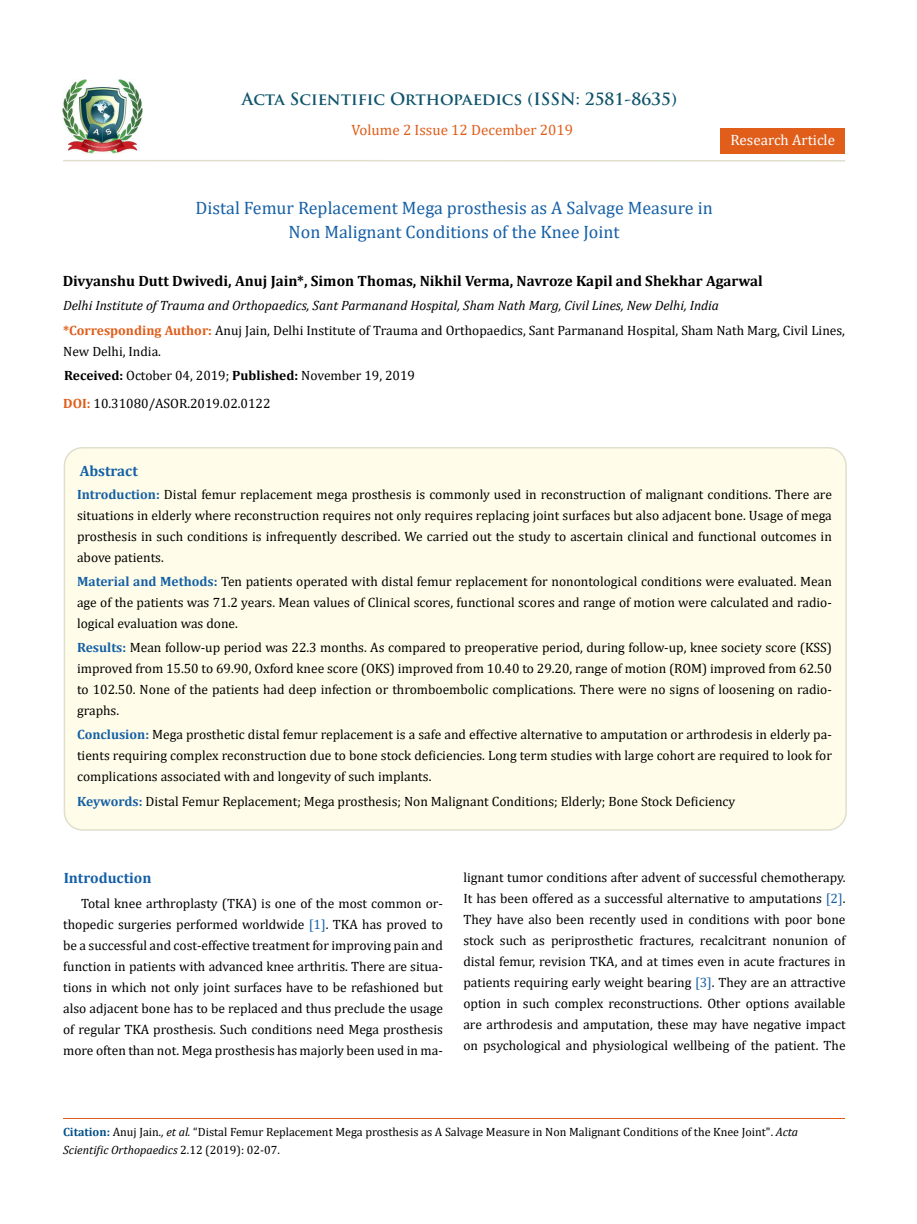
<style>
.page{position:relative;width:917px;height:1224px;background:#fff}
.page>*{position:absolute;margin:0;border:0;box-sizing:border-box;transform-origin:0 0}
.t1{font:18px/24px "Cambria";color:#1560a6;text-align:center}
.t2{font:700 16.5px "Trajan Pro";color:#0e546a}
.t3{font:700 15px "Cambria";color:#000}
.t4{font:15px "Cambria";color:#e05d1a}
.t5{font:700 15px "Cambria";color:#1560a6}
.t6{font:15px "Cambria";color:#fff}
.t7{font:13.5px/21px "Cambria";color:#000;text-align:justify}
.t8{font:italic 13.5px/24.3px "Cambria";color:#000}
.t9{font:12px/18px "Cambria";color:#000}
.s1{font-weight:700;font-style:normal;color:#e05d1a}
.s2{font-style:normal}
.s3{font-weight:700}
.s4{font-weight:700;color:#e05d1a}
.s5{font-weight:700;color:#1560a6}
.s6{color:#1560a6}
.s7{font-weight:700;color:#035089}
.s8{font-style:italic}
</style>
<div class="page">
<img style="left:62px;top:80px;width:81px;height:74px">
<div style="left:720px;top:129px;width:125px;height:25px;background:#e05d1a"></div>
<div style="left:64px;top:448px;width:782px;height:382px;background:#fffde9;border-radius:18px"></div>
<div style="left:64px;top:447px;width:782px;height:384px;border:2px solid #e0dfcd;border-radius:18px"></div>
<hr style="left:63px;top:1118px;width:781px;height:1px;background:#e05d1a">
<hr style="left:63px;top:160px;width:782px;height:2px;background:#e0dfcd">
<p class="t2" style="left:242px;top:89px;width:436px">Acta Scientific Orthopaedics (ISSN: 2581-8635)</p>
<p class="t4" style="left:351px;top:121px;width:223px">Volume 2 Issue 12 December 2019</p>
<p class="t6" style="left:730px;top:131px;width:106px">Research Article</p>
<h1 class="t1" style="left:195px;top:196px;width:518px">Distal Femur Replacement Mega prosthesis as A Salvage Measure in<br>Non Malignant Conditions of the Knee Joint</h1>
<p class="t3" style="left:63px;top:270px;width:701px">Divyanshu Dutt Dwivedi, Anuj Jain*, Simon Thomas, Nikhil Verma, Navroze Kapil and Shekhar Agarwal</p>
<p class="t8" style="left:63px;top:293px;width:783px">Delhi Institute of Trauma and Orthopaedics, Sant Parmanand Hospital, Sham Nath Marg, Civil Lines, New Delhi, India<br><span class="s1">*Corresponding Author:</span> <span class="s2">Anuj Jain, Delhi Institute of Trauma and Orthopaedics, Sant Parmanand Hospital, Sham Nath Marg, Civil Lines,</span></p>
<p class="t7" style="left:63px;top:340px;width:99px">New Delhi, India.</p>
<p class="t7" style="left:64px;top:364px;width:352px"><span class="s3">Received:</span> October 04, 2019; <span class="s3">Published:</span> November 19, 2019</p>
<p class="t7" style="left:63px;top:393px;width:209px"><span class="s4">DOI:</span> 10.31080/ASOR.2019.02.0122</p>
<p class="t5" style="left:80px;top:460px;width:60px">Abstract</p>
<p class="t7" style="left:77px;top:484px;width:756px"><span class="s5">Introduction:</span> Distal femur replacement mega prosthesis is commonly used in reconstruction of malignant conditions. There are situations in elderly where reconstruction requires not only requires replacing joint surfaces but also adjacent bone. Usage of mega prosthesis in such conditions is infrequently described. We carried out the study to ascertain clinical and functional outcomes in above patients.</p>
<p class="t7" style="left:77px;top:571px;width:756px"><span class="s5">Material and Methods:</span> Ten patients operated with distal femur replacement for nonontological conditions were evaluated. Mean age of the patients was 71.2 years. Mean values of Clinical scores, functional scores and range of motion were calculated and radio&shy;logical evaluation was done.</p>
<p class="t7" style="left:77px;top:637px;width:756px"><span class="s5">Results:</span> Mean follow-up period was 22.3 months. As compared to preoperative period, during follow-up, knee society score (KSS) improved from 15.50 to 69.90, Oxford knee score (OKS) improved from 10.40 to 29.20, range of motion (ROM) improved from 62.50 to 102.50. None of the patients had deep infection or thromboembolic complications. There were no signs of loosening on radio&shy;graphs.</p>
<p class="t7" style="left:77px;top:724px;width:756px"><span class="s5">Conclusion:</span> Mega prosthetic distal femur replacement is a safe and effective alternative to amputation or arthrodesis in elderly pa&shy;tients requiring complex reconstruction due to bone stock deficiencies. Long term studies with large cohort are required to look for complications associated with and longevity of such implants.</p>
<p class="t7" style="left:77px;top:790px;width:659px"><span class="s5">Keywords:</span> Distal Femur Replacement; Mega prosthesis; Non Malignant Conditions; Elderly; Bone Stock Deficiency</p>
<p class="t5" style="left:64px;top:867px;width:89px">Introduction</p>
<p class="t7" style="left:63px;top:892px;width:381px;text-indent:18px">Total knee arthroplasty (TKA) is one of the most common or&shy;thopedic surgeries performed worldwide <span class="s6">[1]</span>. TKA has proved to be a successful and cost-effective treatment for improving pain and function in patients with advanced knee arthritis. There are situa&shy;tions in which not only joint surfaces have to be refashioned but also adjacent bone has to be replaced and thus preclude the usage of regular TKA prosthesis. Such conditions need Mega prosthesis more often than not. Mega prosthesis has majorly been used in ma-</p>
<p class="t7" style="left:463px;top:867px;width:384px">lignant tumor conditions after advent of successful chemotherapy.<br>It has been offered as a successful alternative to amputations <span class="s6">[2]</span>.<br>They have also been recently used in conditions with poor bone stock such as periprosthetic fractures, recalcitrant nonunion of distal femur, revision TKA, and at times even in acute fractures in patients requiring early weight bearing <span class="s6">[3]</span>. They are an attractive option in such complex reconstructions. Other options available are arthrodesis and amputation, these may have negative impact on psychological and physiological wellbeing of the patient. The</p>
<p class="t9" style="left:63px;top:1123px;width:736px"><span class="s7">Citation:</span> Anuj Jain<span class="s8">., et al.</span> “Distal Femur Replacement Mega prosthesis as A Salvage Measure in Non Malignant Conditions of the Knee Joint". <span class="s8">Acta<br>Scientific Orthopaedics</span> 2.12 (2019): 02-07.</p>
</div>
